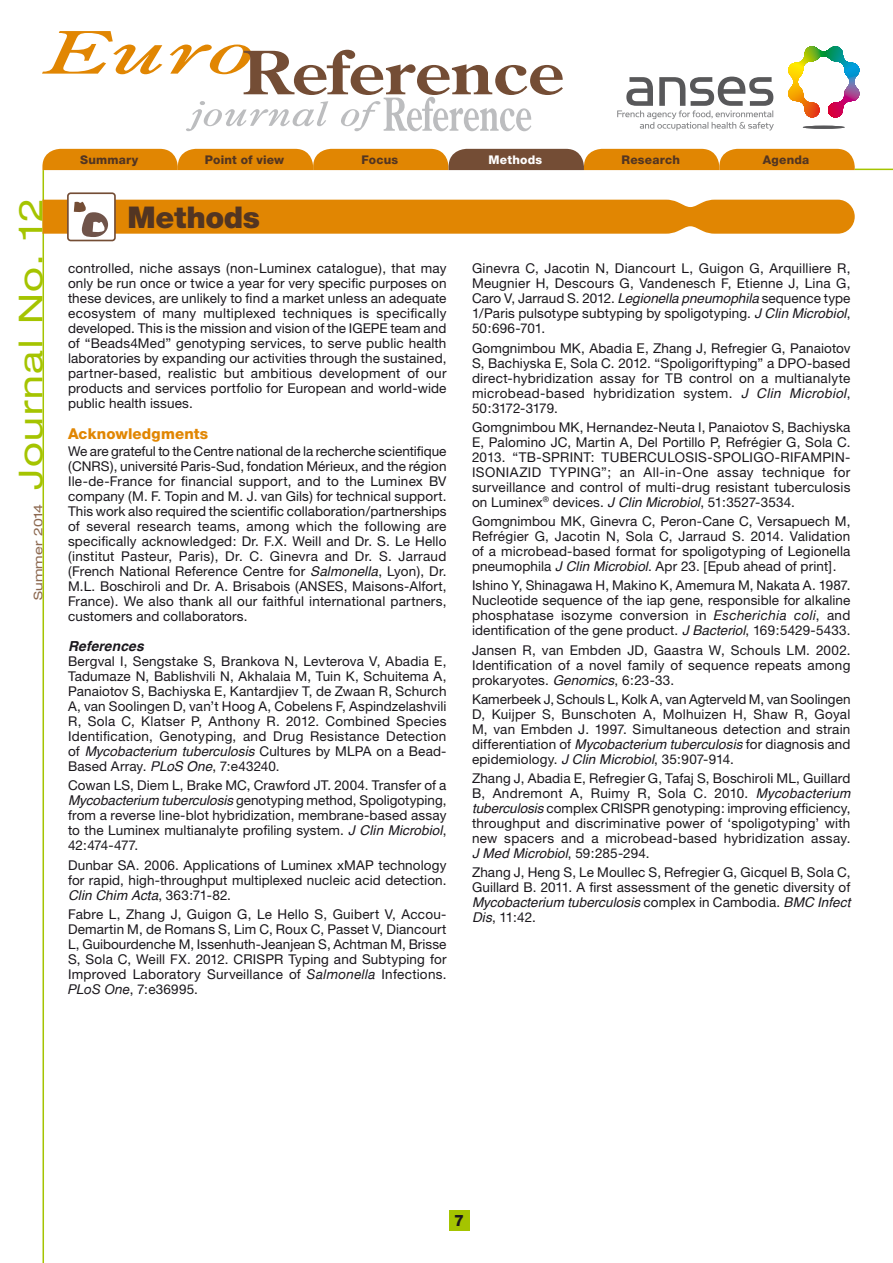
<style>
.page{position:relative;width:893px;height:1263px;background:#fff}
.page>*{position:absolute;margin:0;border:0;box-sizing:border-box;transform-origin:0 0}
.t1{font:expanded 33px "Helvetica Neue";letter-spacing:.05em;color:#a5c400;scale:1.1 1}
.t2{font:900 30px "Helvetica Neue";letter-spacing:-.015em;color:#523522}
.t3{font:800 15.75px "Helvetica Neue";color:#1a171c}
.t4{font:800 15px "Helvetica Neue";letter-spacing:.01em;color:#e18602}
.t5{font:italic 700 13.8px "Helvetica";letter-spacing:.01em;color:#1a171c}
.t6{font:13.5px/15px "Helvetica Neue";letter-spacing:.01em;color:#1a171c;text-align:justify}
.t7{font:italic 13.5px "Helvetica";letter-spacing:.01em;color:#1a171c}
.t8{font:800 12px "Helvetica Neue";letter-spacing:.02em;color:#523522}
.t9{font:expanded 12px "Helvetica Neue";letter-spacing:.02em;color:#8d6950;scale:1.1 1}
.t10{font:800 12px "Helvetica Neue";letter-spacing:.02em;color:#fff}
.s1{font-family:"Helvetica";font-style:italic}
.s2{font-family:"Helvetica Neue";font-style:normal}
.s3{font-style:italic}
</style>
<div class="page">
<div style="left:449px;top:1210px;width:20px;height:21px;background:#a5c400"></div>
<svg style="left:42px;top:31px;width:120px;height:43px"></svg>
<svg style="left:170px;top:45px;width:393px;height:86px"></svg>
<svg style="left:788px;top:46px;width:72px;height:72px"></svg>
<hr style="left:822px;top:82px;width:3px;height:36px;background:#e2001a">
<hr style="left:803px;top:126px;width:42px;height:3px;background:#58585a;border-radius:50%">
<svg style="left:617px;top:77px;width:157px;height:54px"></svg>
<hr style="left:855px;top:169px;width:38px;height:1px;background:#a5c400">
<hr style="left:43px;top:170px;width:1px;height:1093px;background:#a5c400">
<div style="left:67px;top:192px;width:49px;height:49px;border:2px solid #744d35;border-radius:3px"></div>
<svg style="left:43px;top:200px;width:812px;height:37px"></svg>
<svg style="left:42px;top:149px;width:813px;height:21px"></svg>
<p class="t8" style="left:80px;top:153px;width:60px">Summary</p>
<p class="t8" style="left:205px;top:153px;width:81px">Point of view</p>
<p class="t8" style="left:362px;top:153px;width:38px">Focus</p>
<p class="t10" style="left:489px;top:153px;width:55px">Methods</p>
<p class="t8" style="left:621px;top:153px;width:60px">Research</p>
<p class="t8" style="left:763px;top:153px;width:48px">Agenda</p>
<h1 class="t1" style="left:11px;top:490px;width:267px;rotate:-90deg">Journal No. 12</h1>
<h2 class="t2" style="left:128px;top:199px;width:134px">Methods</h2>
<p class="t6" style="left:68px;top:261px;width:380px">controlled, niche assays (non-Luminex catalogue), that may only be run once or twice a year for very specific purposes on these devices, are unlikely to find a market unless an adequate ecosystem of many multiplexed techniques is specifically developed. This is the mission and vision of the IGEPE team and of “Beads4Med” genotyping services, to serve public health laboratories by expanding our activities through the sustained, partner-based, realistic but ambitious development of our products and services portfolio for European and world-wide public health issues.</p>
<p class="t4" style="left:68px;top:425px;width:142px">Acknowledgments</p>
<p class="t6" style="left:68px;top:444px;width:380px">We are grateful to the Centre national de la recherche scientifique (CNRS), université Paris-Sud, fondation Mérieux, and the région Ile-de-France for financial support, and to the Luminex BV company (M. F. Topin and M. J. van Gils) for technical support.<br>This work also required the scientific collaboration/partnerships of several research teams, among which the following are specifically acknowledged: Dr. F.X. Weill and Dr. S. Le Hello (institut Pasteur, Paris), Dr. C. Ginevra and Dr. S. Jarraud (French National Reference Centre for <span class="s1">Salmonella</span>, Lyon), Dr.<br>M.L. Boschiroli and Dr. A. Brisabois (ANSES, Maisons-Alfort, France). We also thank all our faithful international partners, customers and collaborators.</p>
<p class="t5" style="left:68px;top:635px;width:77px">References</p>
<p class="t6" style="left:68px;top:654px;width:380px">Bergval I, Sengstake S, Brankova N, Levterova V, Abadia E, Tadumaze N, Bablishvili N, Akhalaia M, Tuin K, Schuitema A, Panaiotov S, Bachiyska E, Kantardjiev T, de Zwaan R, Schurch A, van Soolingen D, van’t Hoog A, Cobelens F, Aspindzelashvili R, Sola C, Klatser P, Anthony R. 2012. Combined Species Identification, Genotyping, and Drug Resistance Detection</p>
<p class="t7" style="left:68px;top:741px;width:380px"><span class="s2">of</span> Mycobacterium tuberculosis <span class="s2">Cultures by MLPA on a Bead-</span></p>
<p class="t6" style="left:68px;top:757px;width:380px;line-height:19.2px">Based Array. <span class="s1">PLoS One</span>, 7:e43240.<br>Cowan LS, Diem L, Brake MC, Crawford JT. 2004. Transfer of a</p>
<p class="t6" style="left:68px;top:793px;width:380px"><span class="s1">Mycobacterium tuberculosis</span> genotyping method, Spoligotyping, from a reverse line-blot hybridization, membrane-based assay to the Luminex multianalyte profiling system. <span class="s1">J Clin Microbiol</span>, 42:474-477.</p>
<p class="t6" style="left:68px;top:857px;width:380px">Dunbar SA. 2006. Applications of Luminex xMAP technology for rapid, high-throughput multiplexed nucleic acid detection.</p>
<p class="t7" style="left:68px;top:884px;width:164px">Clin Chim Acta<span class="s2">, 363:71-82.</span></p>
<p class="t6" style="left:68px;top:906px;width:380px">Fabre L, Zhang J, Guigon G, Le Hello S, Guibert V, Accou-Demartin M, de Romans S, Lim C, Roux C, Passet V, Diancourt L, Guibourdenche M, Issenhuth-Jeanjean S, Achtman M, Brisse S, Sola C, Weill FX. 2012. CRISPR Typing and Subtyping for Improved Laboratory Surveillance of <span class="s3">Salmonella</span> Infections.<br><span class="s3">PLoS One</span>, 7:e36995.</p>
<p class="t9" style="left:31px;top:600px;width:89px;rotate:-90deg">Summer 2014</p>
<p class="t6" style="left:472px;top:261px;width:380px">Ginevra C, Jacotin N, Diancourt L, Guigon G, Arquilliere R, Meugnier H, Descours G, Vandenesch F, Etienne J, Lina G, Caro V, Jarraud S. 2012. <span class="s1">Legionella pneumophila</span> sequence type 1/Paris pulsotype subtyping by spoligotyping. <span class="s1">J Clin Microbiol</span>, 50:696-701.</p>
<p class="t6" style="left:472px;top:340px;width:380px">Gomgnimbou MK, Abadia E, Zhang J, Refregier G, Panaiotov S, Bachiyska E, Sola C. 2012. “Spoligoriftyping” a DPO-based direct-hybridization assay for TB control on a multianalyte microbead-based hybridization system. <span class="s1">J Clin Microbiol</span>, 50:3172-3179.</p>
<p class="t6" style="left:472px;top:419px;width:380px">Gomgnimbou MK, Hernandez-Neuta I, Panaiotov S, Bachiyska E, Palomino JC, Martin A, Del Portillo P, Refrégier G, Sola C.<br>2013. “TB-SPRINT: TUBERCULOSIS-SPOLIGO-RIFAMPIN-ISONIAZID TYPING”; an All-in-One assay technique for surveillance and control of multi-drug resistant tuberculosis on Luminex<sup>®</sup> devices. <span class="s1">J Clin Microbiol</span>, 51:3527-3534.</p>
<p class="t6" style="left:472px;top:514px;width:380px">Gomgnimbou MK, Ginevra C, Peron-Cane C, Versapuech M, Refrégier G, Jacotin N, Sola C, Jarraud S. 2014. Validation of a microbead-based format for spoligotyping of Legionella pneumophila <span class="s1">J Clin Microbiol</span>. Apr 23. [Epub ahead of print].</p>
<p class="t6" style="left:472px;top:578px;width:380px">Ishino Y, Shinagawa H, Makino K, Amemura M, Nakata A. 1987.<br>Nucleotide sequence of the iap gene, responsible for alkaline phosphatase isozyme conversion in <span class="s3">Escherichia coli</span>, and identification of the gene product. <span class="s1">J Bacteriol</span>, 169:5429-5433.</p>
<p class="t6" style="left:472px;top:642px;width:380px">Jansen R, van Embden JD, Gaastra W, Schouls LM. 2002.<br>Identification of a novel family of sequence repeats among prokaryotes. <span class="s1">Genomics</span>, 6:23-33.</p>
<p class="t6" style="left:472px;top:691px;width:380px">Kamerbeek J, Schouls L, Kolk A, van Agterveld M, van Soolingen D, Kuijper S, Bunschoten A, Molhuizen H, Shaw R, Goyal M, van Embden J. 1997. Simultaneous detection and strain differentiation of <span class="s1">Mycobacterium tuberculosis</span> for diagnosis and epidemiology. <span class="s1">J Clin Microbiol</span>, 35:907-914.</p>
<p class="t6" style="left:472px;top:771px;width:380px">Zhang J, Abadia E, Refregier G, Tafaj S, Boschiroli ML, Guillard B, Andremont A, Ruimy R, Sola C. 2010. <span class="s1">Mycobacterium tuberculosis</span> complex CRISPR genotyping: improving efficiency, throughput and discriminative power of ‘spoligotyping’ with new spacers and a microbead-based hybridization assay.</p>
<p class="t7" style="left:472px;top:843px;width:179px">J Med Microbiol<span class="s2">, 59:285-294.</span></p>
<p class="t6" style="left:472px;top:865px;width:380px">Zhang J, Heng S, Le Moullec S, Refregier G, Gicquel B, Sola C,<br>Guillard B. 2011. A first assessment of the genetic diversity of</p>
<p class="t7" style="left:472px;top:892px;width:380px">Mycobacterium tuberculosis <span class="s2">complex in Cambodia.</span> BMC Infect</p>
<p class="t6" style="left:472px;top:910px;width:65px"><span class="s1">Dis</span>, 11:42.</p>
<p class="t3" style="left:454px;top:1211px;width:11px">7</p>
</div>
